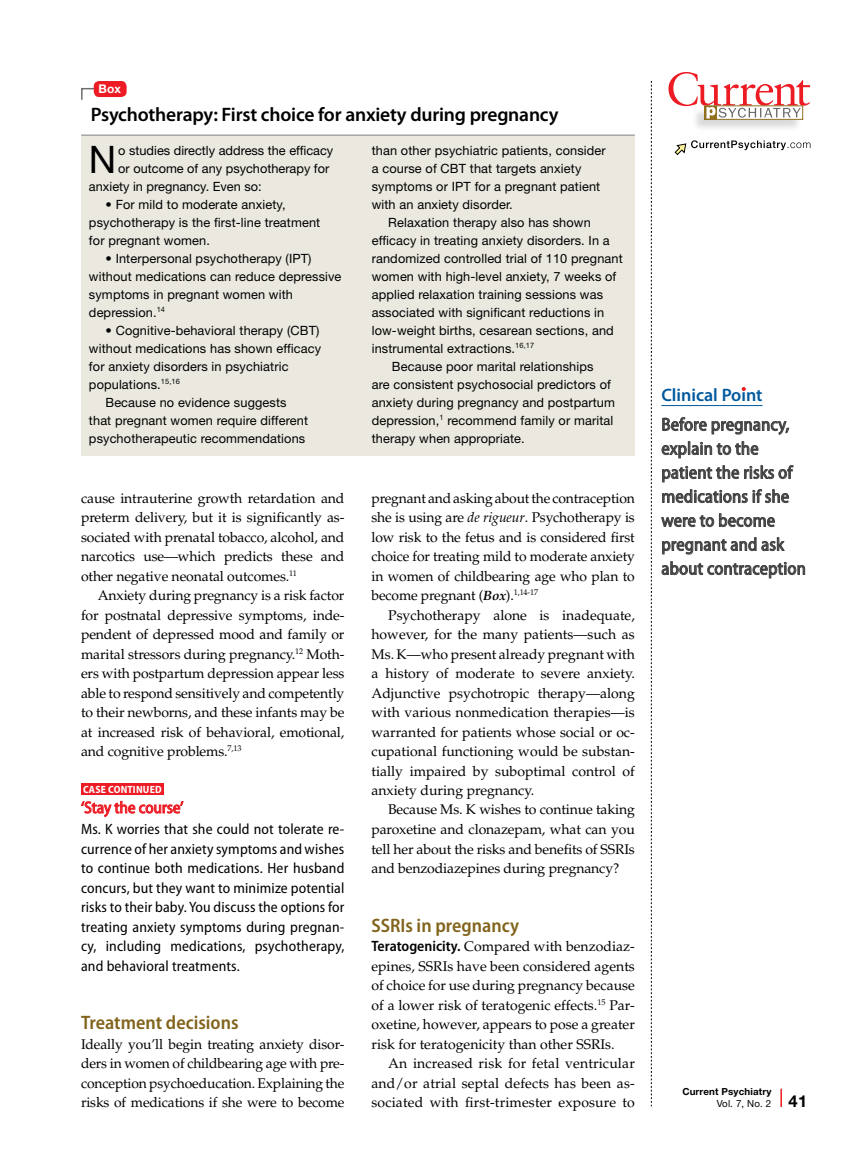
<style>
.page{position:relative;width:851px;height:1161px;background:#fff}
.page>*{position:absolute;margin:0;border:0;box-sizing:border-box;transform-origin:0 0}
.t1{font:37.95px "Helvetica Neue LT Std";color:#000}
.t2{font:600 19.5px "Myriad Pro";letter-spacing:-.01em;color:#000}
.t3{font:600 semi-condensed 19.5px "Myriad Pro";color:#81631b}
.t4{font:semi-condensed 18px/24px "Myriad Pro";letter-spacing:.01em;color:#414142}
.t5{font:600 18px "Myriad Pro";color:#00599d}
.t6{font:semi-condensed 16.5px "Myriad Pro";color:#ed1c24}
.t7{font:semi-condensed 15px/19.5px "Myriad Pro";letter-spacing:.01em;color:#000;text-align:justify}
.t8{font:14.1px/19.5px "Palatino LT Std";letter-spacing:-.01em;color:#000;text-align:justify}
.t9{font:12.75px/18px "Helvetica Neue LT Std";letter-spacing:.01em;color:#000}
.t10{font:700 12px "Helvetica Neue LT Std";color:#fff}
.t11{font:700 semi-condensed 10.5px "Myriad Pro";letter-spacing:.02em;color:#fff}
.t12{font:700 9.75px/12px "Helvetica Neue LT Std";letter-spacing:.015em;color:#000}
.s1{font-style:italic}
.s2{font-weight:700;font-style:italic;font-size:13.5px}
.s3{font-family:"Myriad Pro";font-weight:600;font-stretch:semi-condensed;font-size:15px}
.s4{font-weight:400}
.s5{font-size:16.5px}
</style>
<div class="page">
<svg style="left:651px;top:81px;width:1px;height:1025px"></svg>
<svg style="left:780px;top:1089px;width:1px;height:18px"></svg>
<div style="left:691px;top:105px;width:112px;height:28px;background:#000;opacity:.15"></div>
<div style="left:704px;top:106px;width:99px;height:14px;border:1px solid #916f1f"></div>
<div style="left:704px;top:106px;width:13px;height:14px;background:#916f1f"></div>
<svg style="left:668px;top:72px;width:142px;height:47px"></svg>
<svg style="left:674px;top:140px;width:136px;height:15px"></svg>
<div style="left:81px;top:783px;width:83px;height:12px;background:#ed1c24"></div>
<svg style="left:81px;top:801px;width:102px;height:16px"></svg>
<div style="left:81px;top:135px;width:553px;height:321px;background:#ebe8e0"></div>
<hr style="left:81px;top:135px;width:553px;height:1px;background:#808284">
<svg style="left:81px;top:87px;width:16px;height:13px"></svg>
<div style="left:94px;top:81px;width:33px;height:16px;background:#ed1c24;border-radius:5px"></div>
<hr style="left:661px;top:405px;width:101px;height:1px;background:#00599d">
<svg style="left:662px;top:417px;width:127px;height:18px"></svg>
<svg style="left:661px;top:441px;width:97px;height:18px"></svg>
<svg style="left:662px;top:465px;width:131px;height:18px"></svg>
<svg style="left:662px;top:489px;width:126px;height:15px"></svg>
<svg style="left:661px;top:513px;width:113px;height:15px"></svg>
<svg style="left:662px;top:537px;width:122px;height:18px"></svg>
<svg style="left:661px;top:561px;width:144px;height:18px"></svg>
<svg style="left:741px;top:387px;width:5px;height:4px"></svg>
<p class="t10" style="left:99px;top:82px;width:24px">Box</p>
<h2 class="t2" style="left:91px;top:102px;width:469px">Psychotherapy: First choice for anxiety during pregnancy</h2>
<h1 class="t1" style="left:89px;top:136px;width:29px">N</h1>
<p class="t9" style="left:118px;top:141px;width:216px">o studies directly address the efficacy</p>
<p class="t9" style="left:118px;top:159px;width:212px">or outcome of any psychotherapy for</p>
<p class="t9" style="left:89px;top:177px;width:174px">anxiety in pregnancy. Even so:</p>
<p class="t9" style="left:89px;top:195px;width:233px;text-indent:16px">• For mild to moderate anxiety, psychotherapy is the first-line treatment for pregnant women.</p>
<p class="t9" style="left:89px;top:249px;width:254px;text-indent:16px">• Interpersonal psychotherapy (IPT) without medications can reduce depressive symptoms in pregnant women with depression.<sup>14</sup></p>
<p class="t9" style="left:105px;top:321px;width:215px">• Cognitive-behavioral therapy (CBT)</p>
<p class="t9" style="left:89px;top:339px;width:233px">without medications has shown efficacy</p>
<p class="t9" style="left:89px;top:357px;width:201px">for anxiety disorders in psychiatric</p>
<p class="t9" style="left:89px;top:375px;width:92px">populations.<sup>15,16</sup></p>
<p class="t9" style="left:105px;top:393px;width:183px">Because no evidence suggests</p>
<p class="t9" style="left:89px;top:411px;width:221px">that pregnant women require different</p>
<p class="t9" style="left:89px;top:429px;width:218px">psychotherapeutic recommendations</p>
<p class="t8" style="left:81px;top:488px;width:265px">cause intrauterine growth retardation and preterm delivery, but it is significantly as&shy;sociated with prenatal tobacco, alcohol, and narcotics use—which predicts these and other negative neonatal outcomes.<sup>11</sup></p>
<p class="t8" style="left:81px;top:586px;width:265px;text-indent:17px">Anxiety during pregnancy is a risk factor for postnatal depressive symptoms, inde&shy;pendent of depressed mood and family or marital stressors during pregnancy.<sup>12</sup> Moth&shy;ers with postpartum depression appear less able to respond sensitively and competently to their newborns, and these infants may be at increased risk of behavioral, emotional, and cognitive problems.<sup>7,13</sup></p>
<p class="t11" style="left:83px;top:783px;width:79px">CASE CONTINUED</p>
<p class="t6" style="left:81px;top:799px;width:104px">‘Stay the course’</p>
<p class="t7" style="left:81px;top:820px;width:265px">Ms. K worries that she could not tolerate re&shy;currence of her anxiety symptoms and wishes to continue both medications. Her husband concurs, but they want to minimize potential risks to their baby. You discuss the options for treating anxiety symptoms during pregnan&shy;cy, including medications, psychotherapy, and behavioral treatments.</p>
<h2 class="t3" style="left:81px;top:1012px;width:159px">Treatment decisions</h2>
<p class="t8" style="left:81px;top:1034px;width:265px">Ideally you’ll begin treating anxiety disor&shy;ders in women of childbearing age with pre&shy;conception psychoeducation. Explaining the risks of medications if she were to become</p>
<p class="t9" style="left:372px;top:141px;width:235px">than other psychiatric patients, consider a course of CBT that targets anxiety symptoms or IPT for a pregnant patient with an anxiety disorder.</p>
<p class="t9" style="left:388px;top:213px;width:204px">Relaxation therapy also has shown</p>
<p class="t9" style="left:372px;top:231px;width:239px">efficacy in treating anxiety disorders. In a</p>
<p class="t9" style="left:372px;top:249px;width:252px">randomized controlled trial of 110 pregnant</p>
<p class="t9" style="left:372px;top:267px;width:246px">women with high-level anxiety, 7 weeks of</p>
<p class="t9" style="left:372px;top:285px;width:233px">applied relaxation training sessions was</p>
<p class="t9" style="left:372px;top:303px;width:234px">associated with significant reductions in</p>
<p class="t9" style="left:372px;top:321px;width:243px">low-weight births, cesarean sections, and</p>
<p class="t9" style="left:372px;top:339px;width:164px">instrumental extractions.<sup>16,17</sup></p>
<p class="t9" style="left:392px;top:357px;width:203px">Because poor marital relationships</p>
<p class="t9" style="left:372px;top:375px;width:241px">are consistent psychosocial predictors of</p>
<p class="t9" style="left:372px;top:393px;width:245px">anxiety during pregnancy and postpartum</p>
<p class="t9" style="left:372px;top:411px;width:243px">depression,<sup>1</sup> recommend family or marital</p>
<p class="t9" style="left:372px;top:429px;width:155px">therapy when appropriate.</p>
<p class="t8" style="left:371px;top:488px;width:265px">pregnant and asking about the contraception she is using are <span class="s1">de rigueur</span>. Psychotherapy is low risk to the fetus and is considered first choice for treating mild to moderate anxiety in women of childbearing age who plan to become pregnant (<span class="s2">Box</span>).<sup>1,14-17</sup></p>
<p class="t8" style="left:371px;top:605px;width:265px;text-indent:17px">Psychotherapy alone is inadequate, however, for the many patients—such as Ms. K—who present already pregnant with a history of moderate to severe anxiety.<br>Adjunctive psychotropic therapy—along with various nonmedication therapies—is warranted for patients whose social or oc&shy;cupational functioning would be substan&shy;tially impaired by suboptimal control of anxiety during pregnancy.</p>
<p class="t8" style="left:371px;top:800px;width:265px;text-indent:17px">Because Ms. K wishes to continue taking paroxetine and clonazepam, what can you tell her about the risks and benefits of SSRIs and benzodiazepines during pregnancy?</p>
<h2 class="t3" style="left:371px;top:914px;width:149px">SSRIs in pregnancy</h2>
<p class="t8" style="left:371px;top:937px;width:265px"><span class="s3">Teratogenicity.</span> Compared with benzodiaz&shy;epines, SSRIs have been considered agents of choice for use during pregnancy because of a lower risk of teratogenic effects.<sup>15</sup> Par&shy;oxetine, however, appears to pose a greater risk for teratogenicity than other SSRIs.</p>
<p class="t8" style="left:371px;top:1054px;width:265px;text-indent:17px">An increased risk for fetal ventricular and/or atrial septal defects has been as&shy;sociated with first-trimester exposure to</p>
<p class="t5" style="left:661px;top:384px;width:103px">Clinical Point</p>
<p class="t4" style="left:661px;top:413px;width:146px">Before pregnancy, explain to the patient the risks of medications if she were to become pregnant and ask about contraception</p>
<p class="t12" style="left:716px;top:1085px;width:92px;text-indent:-34px">Current Psychiatry<br><span class="s4">Vol. 7, No. 2</span> <span class="s5">41</span></p>
</div>
